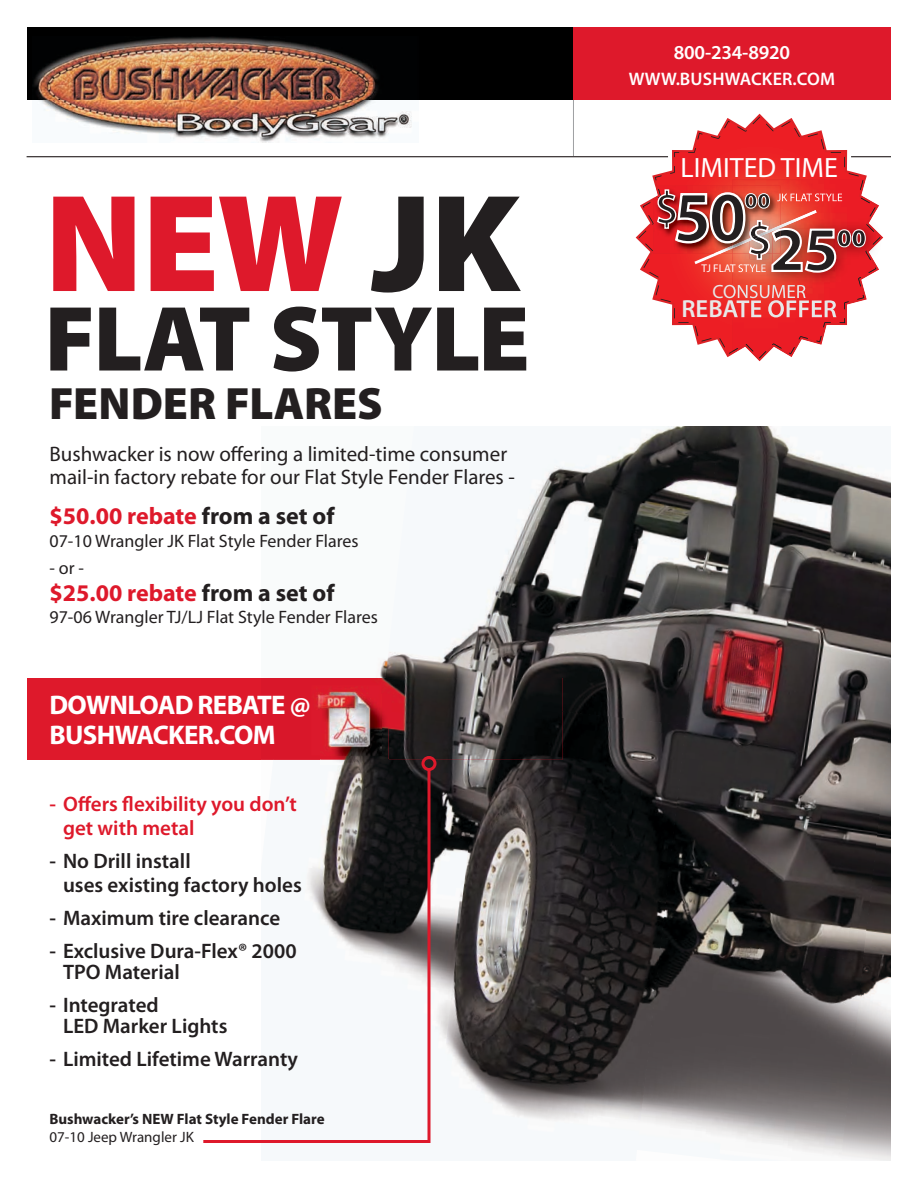
<style>
.page{position:relative;width:918px;height:1188px;background:#fff}
.page>*{position:absolute;margin:0;border:0;box-sizing:border-box;transform-origin:0 0}
.t1{font:900 140.1px "Myriad Pro";color:#de192b}
.t2{font:900 93.3px "Myriad Pro";letter-spacing:-.02em;color:#231f20}
.t3{font:700 63.45px "Myriad Pro";color:#231f20}
.t4{font:900 45.45px "Myriad Pro";color:#231f20}
.t5{font:28.05px "Myriad Pro";color:#fff}
.t6{font:700 27px/30px "Myriad Pro";letter-spacing:-.025em;color:#fff}
.t7{font:900 25.35px "Myriad Pro";color:#231f20}
.t8{font:700 24px "Myriad Pro";color:#de192b}
.t9{font:600 21px/21px "Myriad Pro";color:#231f20}
.t10{font:21px/22.5px "Myriad Pro";color:#231f20}
.t11{font:600 21px/24px "Myriad Pro";color:#de192b}
.t12{font:600 19.8px "Myriad Pro";letter-spacing:-.01em;color:#fff}
.t13{font:600 18.15px "Myriad Pro";letter-spacing:.01em;color:#fff}
.t14{font:18px "Myriad Pro";color:#231f20}
.t15{font:700 15px "Myriad Pro";color:#231f20}
.t16{font:15px "Myriad Pro";color:#231f20}
.t17{font:11.25px "Myriad Pro";color:#fff}
.s1{color:#231f20}
</style>
<div class="page">
<div style="left:27px;top:678px;width:535px;height:82px;background:#de192b"></div>
<img style="left:414px;top:429px;width:247px;height:282px">
<img style="left:661px;top:426px;width:230px;height:511px">
<img style="left:380px;top:652px;width:34px;height:26px">
<img style="left:840px;top:713px;width:51px;height:448px">
<img style="left:478px;top:711px;width:208px;height:410px">
<img style="left:337px;top:760px;width:141px;height:328px">
<img style="left:637px;top:937px;width:227px;height:224px">
<img style="left:637px;top:1150px;width:98px;height:11px">
<img style="left:261px;top:678px;width:301px;height:82px">
<hr style="left:27px;top:156px;width:864px;height:1px;background:#090002">
<hr style="left:573px;top:44px;width:1px;height:112px;background:#9ea0a2">
<div style="left:27px;top:27px;width:729px;height:73px;background:#000"></div>
<img style="left:33px;top:36px;width:379px;height:107px">
<div style="left:573px;top:27px;width:318px;height:73px;background:#de192b"></div>
<svg style="left:203px;top:766px;width:229px;height:377px"></svg>
<div style="left:422px;top:756px;width:14px;height:15px;border:3px solid #de192b;border-radius:50%"></div>
<svg style="left:639px;top:156px;width:241px;height:201px"></svg>
<img style="left:733px;top:179px;width:147px;height:179px">
<img style="left:840px;top:180px;width:40px;height:143px">
<img style="left:733px;top:285px;width:73px;height:13px">
<img style="left:733px;top:300px;width:103px;height:17px">
<img style="left:653px;top:117px;width:213px;height:157px">
<img style="left:320px;top:695px;width:69px;height:70px">
<img style="left:311px;top:686px;width:70px;height:69px">
<img style="left:320px;top:695px;width:61px;height:60px">
<h1 class="t1" style="left:45px;top:150px;width:478px">NEW <span class="s1">JK</span></h1>
<h2 class="t2" style="left:45px;top:277px;width:487px">FLAT STYLE</h2>
<h3 class="t4" style="left:49px;top:373px;width:335px">FENDER FLARES</h3>
<p class="t10" style="left:50px;top:443px;width:467px">Bushwacker is now offering a limited-time consumer mail-in factory rebate for our Flat Style Fender Flares -</p>
<p class="t8" style="left:50px;top:501px;width:287px">$50.00 rebate <span class="s1">from a set of</span></p>
<p class="t14" style="left:50px;top:530px;width:311px">07-10 Wrangler JK Flat Style Fender Flares</p>
<p class="t14" style="left:50px;top:557px;width:36px">- or -</p>
<p class="t8" style="left:50px;top:577px;width:287px">$25.00 rebate <span class="s1">from a set of</span></p>
<p class="t14" style="left:50px;top:606px;width:330px">97-06 Wrangler TJ/LJ Flat Style Fender Flares</p>
<p class="t6" style="left:50px;top:689px;width:262px">DOWNLOAD REBATE @<br>BUSHWACKER.COM</p>
<p class="t11" style="left:63px;top:791px;width:236px;text-indent:-14px">- offers flexibility you don’t get with metal</p>
<p class="t9" style="left:63px;top:848px;width:240px;line-height:24px;text-indent:-14px">- No Drill install<br>uses existing factory holes</p>
<p class="t9" style="left:49px;top:907px;width:232px">- maximum tire clearance</p>
<p class="t9" style="left:63px;top:940px;width:235px;text-indent:-14px">- exclusive Dura-Flex® 2000<br>TPo material</p>
<p class="t9" style="left:63px;top:994px;width:166px;text-indent:-14px">- Integrated<br>LeD marker Lights</p>
<p class="t9" style="left:49px;top:1048px;width:250px">- Limited Lifetime warranty</p>
<p class="t15" style="left:50px;top:1109px;width:277px">Bushwacker’s NEW Flat Style Fender Flare</p>
<p class="t16" style="left:50px;top:1127px;width:146px">07-10 Jeep Wrangler JK</p>
<p class="t12" style="left:674px;top:40px;width:118px">800-234-8920</p>
<p class="t13" style="left:629px;top:67px;width:208px">www.bushwacker.com</p>
<h3 class="t5" style="left:681px;top:151px;width:159px">LIMITED TIME</h3>
<h3 class="t3" style="left:747px;top:208px;width:93px"><sup>$</sup>25</h3>
<p class="t7" style="left:837px;top:221px;width:31px">00</p>
<p class="t17" style="left:702px;top:261px;width:66px">TJ FLAT STYLE</p>
</div>
